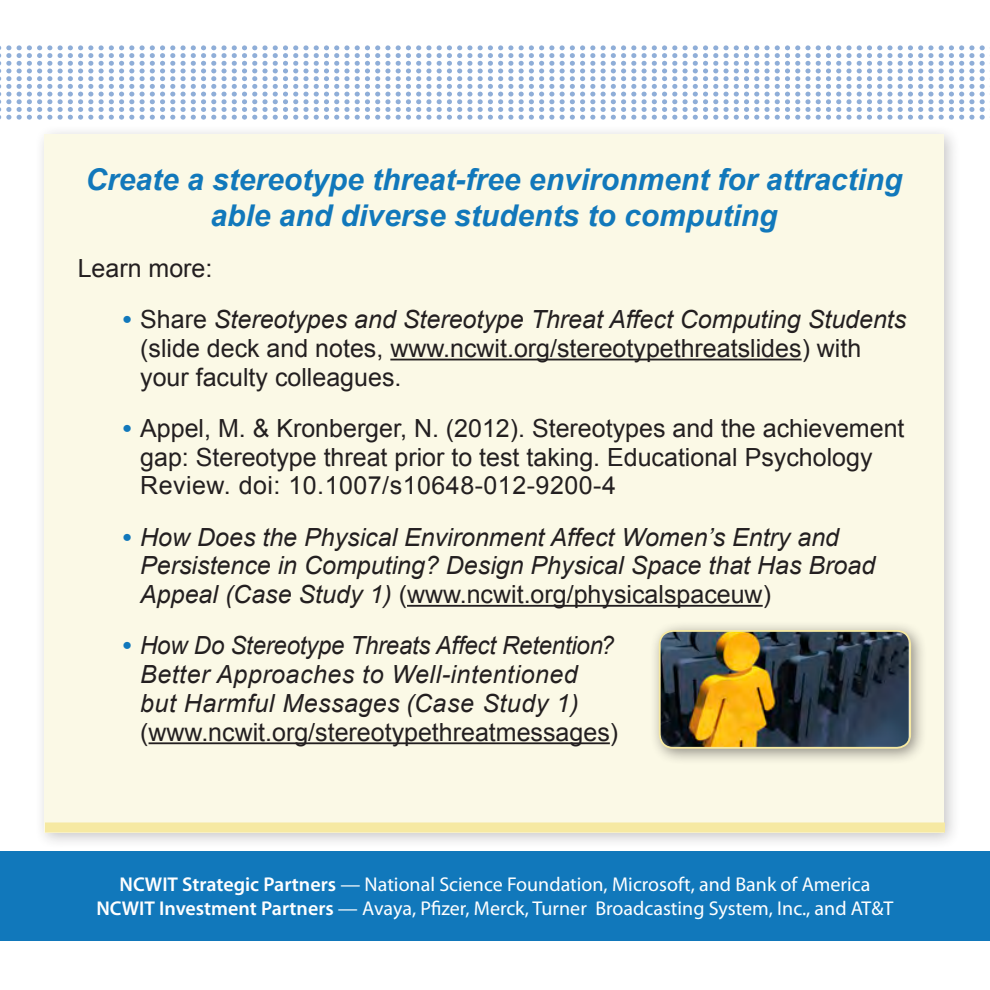
<style>
.page{position:relative;width:990px;height:990px;background:#fff}
.page>*{position:absolute;margin:0;border:0;box-sizing:border-box;transform-origin:0 0}
.Body_Text{font:italic 700 30px "Arial";color:#1178bb}
.Body_Text-2{font:25px/28.8px "Arial";color:#231f20}
.Body_Text-3{font:italic 25px "Arial";color:#231f20}
.Body_Text-4{font:italic 25px "Arial";letter-spacing:.02em;color:#231f20}
.Body_Text-5{font:italic 25px "Arial";color:#231f20;scale:.96 1}
.Body_Text-6{font:25px "Arial";letter-spacing:.02em;color:#231f20}
.t1{font:20px "Myriad Pro";color:#fff}
.s1{font-weight:700;color:#1178bb}
.s2{font-style:italic}
.s3{font-weight:700;font-style:normal;color:#1178bb}
.s4{font-weight:600}
</style>
<div class="page">
<div style="left:0;top:851px;width:990px;height:90px;background:#1178bb"></div>
<svg style="left:0;top:45px;width:990px;height:75px"></svg>
<div style="left:34px;top:124px;width:928px;height:726px;background:#231f20;opacity:.25"></div>
<div style="left:44px;top:134px;width:900px;height:699px;background:#fbf9e6"></div>
<hr style="left:390px;top:359px;width:412px;height:1px;background:#231f20">
<hr style="left:407px;top:605px;width:356px;height:2px;background:#231f20">
<hr style="left:149px;top:742px;width:461px;height:2px;background:#231f20">
<div style="left:45px;top:823px;width:900px;height:10px;background:#f6e9a2"></div>
<div style="left:649px;top:620px;width:280px;height:146px;background:#231f20;opacity:.5"></div>
<img style="left:660px;top:631px;width:249px;height:117px">
<div style="left:659px;top:630px;width:252px;height:119px;border:2px solid #f6e9a2;border-radius:13px"></div>
<p class="Body_Text" style="left:86px;top:160px;width:818px">Create a stereotype threat-free environment for attracting</p>
<p class="Body_Text" style="left:211px;top:196px;width:568px">able and diverse students to computing</p>
<p class="Body_Text-2" style="left:78px;top:254px;width:136px">Learn more:</p>
<p class="Body_Text-2" style="left:140px;top:305px;width:768px;text-indent:-18px"><span class="s1">•</span> Share <span class="s2">Stereotypes and Stereotype Threat Affect Computing Students </span>(slide deck and notes, www.ncwit.org/stereotypethreatslides) with your faculty colleagues.</p>
<p class="Body_Text-2" style="left:123px;top:414px;width:783px"><span class="s1">•</span> Appel, M. &amp; Kronberger, N. (2012). Stereotypes and the achievement</p>
<p class="Body_Text-2" style="left:140px;top:443px;width:734px">gap: Stereotype threat prior to test taking. Educational Psychology</p>
<p class="Body_Text-6" style="left:140px;top:469px;width:477px">Review. doi: 10.1007/s10648-012-9200-4</p>
<p class="Body_Text-3" style="left:123px;top:521px;width:718px"><span class="s3">•</span> How Does the Physical Environment Affect Women’s Entry and</p>
<p class="Body_Text-3" style="left:140px;top:549px;width:737px">Persistence in Computing? Design Physical Space that Has Broad</p>
<p class="Body_Text-2" style="left:140px;top:580px;width:632px"><span class="s2">Appeal (Case Study 1)</span> (www.ncwit.org/physicalspaceuw)</p>
<p class="Body_Text-5" style="left:123px;top:629px;width:513px"><span class="s3">•</span> How Do Stereotype Threats Affect Retention?</p>
<p class="Body_Text-4" style="left:140px;top:658px;width:439px">Better Approaches to Well-intentioned</p>
<p class="Body_Text-4" style="left:140px;top:687px;width:440px">but Harmful Messages (Case Study 1)</p>
<p class="Body_Text-2" style="left:140px;top:718px;width:479px">(www.ncwit.org/stereotypethreatmessages)</p>
<p class="t1" style="left:120px;top:872px;width:752px"><span class="s4">NCWIT Strategic Partners</span> — National Science Foundation, Microsoft, and Bank of America</p>
<p class="t1" style="left:96px;top:896px;width:799px"><span class="s4">NCWIT Investment Partners</span> — Avaya, Pfizer, Merck, Turner Broadcasting System, Inc., and AT&amp;T</p>
</div>
